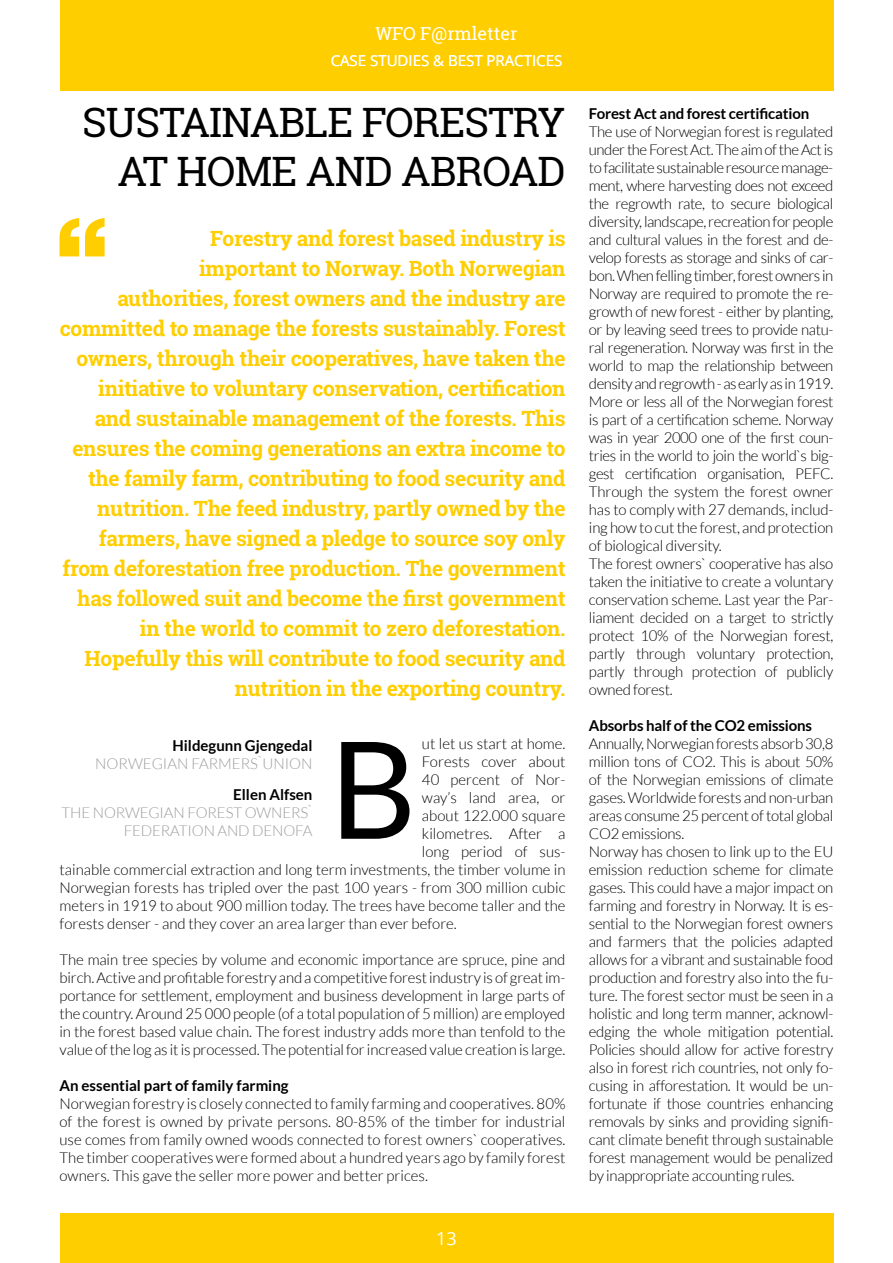
<style>
.page{position:relative;width:893px;height:1263px;background:#fff}
.page>*{position:absolute;margin:0;border:0;box-sizing:border-box;transform-origin:0 0}
.t1{font:135px "Lato";color:#000}
.t2{font:40.5px/48.6px "Roboto Slab";letter-spacing:-.02em;color:#000;text-align:right}
.t3{font:700 21px/30px "Roboto Slab";letter-spacing:-.015em;color:#ffce00;text-align:right}
.t4{font:18px "Roboto Slab";color:#fff}
.t5{font:18px "Open Sans";color:#fff}
.t6{font:300 15px/18px "Lato";letter-spacing:-.02em;color:#000;text-align:justify}
.t7{font:300 15px "Lato";color:#000}
.t8{font:700 15px "Lato";color:#000}
.t9{font:300 15px/18px "Lato";letter-spacing:-.01em;color:#9d9b9d;text-align:right}
.t10{font:15px "Open Sans";color:#fff}
</style>
<div class="page">
<div style="left:60px;top:0;width:773px;height:90px;background:#ffce00"></div>
<div style="left:60px;top:1213px;width:773px;height:50px;background:#ffce00"></div>
<svg style="left:60px;top:218px;width:45px;height:38px"></svg>
<p class="t4" style="left:375px;top:21px;width:144px">WFO F@rmletter</p>
<p class="t10" style="left:331px;top:51px;width:233px">CASE STUDIES &amp; BEST PRACTICES</p>
<h2 class="t2" style="left:82px;top:98px;width:485px">SUSTAINABLE FORESTRY<br>AT HOME AND ABROAD</h2>
<p class="t8" style="left:589px;top:105px;width:222px">Forest Act and forest certification</p>
<p class="t6" style="left:589px;top:122px;width:246px;text-align:left">The use of Norwegian forest is regulated under the Forest Act. The aim of the Act is to facilitate sustainable resource manage&shy;ment, where harvesting does not exceed the regrowth rate, to secure biological diversity, landscape, recreation for people and cultural values in the forest and de&shy;velop forests as storage and sinks of car&shy;bon. When felling timber, forest owners in Norway are required to promote the re&shy;growth of new forest - either by planting, or by leaving seed trees to provide natu&shy;ral regeneration. Norway was first in the world to map the relationship between density and regrowth - as early as in 1919.<br>More or less all of the Norwegian forest is part of a certification scheme. Norway was in year 2000 one of the first coun&shy;tries in the world to join the world`s big&shy;gest certification organisation, PEFC.<br>Through the system the forest owner has to comply with 27 demands, includ&shy;ing how to cut the forest, and protection of biological diversity.<br>The forest owners` cooperative has also taken the initiative to create a voluntary conservation scheme. Last year the Par&shy;liament decided on a target to strictly protect 10% of the Norwegian forest, partly through voluntary protection, partly through protection of publicly owned forest.</p>
<p class="t8" style="left:589px;top:717px;width:225px">Absorbs half of the CO2 emissions</p>
<p class="t6" style="left:589px;top:734px;width:246px;text-align:left">Annually, Norwegian forests absorb 30,8 million tons of CO2. This is about 50% of the Norwegian emissions of climate gases. Worldwide forests and non-urban areas consume 25 percent of total global CO2 emissions.<br>Norway has chosen to link up to the EU emission reduction scheme for climate gases. This could have a major impact on farming and forestry in Norway. It is es&shy;sential to the Norwegian forest owners and farmers that the policies adapted allows for a vibrant and sustainable food production and forestry also into the fu&shy;ture. The forest sector must be seen in a holistic and long term manner, acknowl&shy;edging the whole mitigation potential.<br>Policies should allow for active forestry also in forest rich countries, not only fo&shy;cusing in afforestation. It would be un&shy;fortunate if those countries enhancing removals by sinks and providing signifi&shy;cant climate benefit through sustainable forest management would be penalized by inappropriate accounting rules.</p>
<p class="t3" style="left:60px;top:223px;width:507px">Forestry and forest based industry is<br>important to Norway. Both Norwegian<br>authorities, forest owners and the industry are committed to manage the forests sustainably. Forest owners, through their cooperatives, have taken the initiative to voluntary conservation, certification and sustainable management of the forests. This ensures the coming generations an extra income to the family farm, contributing to food security and nutrition. The feed industry, partly owned by the farmers, have signed a pledge to source soy only from deforestation free production. The government has followed suit and become the first government in the world to commit to zero deforestation.<br>Hopefully this will contribute to food security and nutrition in the exporting country.</p>
<p class="t7" style="left:422px;top:735px;width:145px">ut let us start at home.</p>
<p class="t7" style="left:422px;top:753px;width:145px">Forests cover about</p>
<p class="t7" style="left:422px;top:771px;width:145px">40 percent of Nor-</p>
<p class="t7" style="left:422px;top:789px;width:145px">way’s land area, or</p>
<p class="t7" style="left:422px;top:807px;width:145px">about 122.000 square</p>
<p class="t7" style="left:422px;top:825px;width:145px">kilometres. After a</p>
<p class="t7" style="left:422px;top:843px;width:145px">long period of sus-</p>
<p class="t7" style="left:60px;top:861px;width:507px">tainable commercial extraction and long term investments, the timber volume in</p>
<p class="t7" style="left:60px;top:879px;width:507px">Norwegian forests has tripled over the past 100 years - from 300 million cubic</p>
<p class="t7" style="left:60px;top:897px;width:507px">meters in 1919 to about 900 million today. The trees have become taller and the</p>
<p class="t7" style="left:60px;top:915px;width:399px">forests denser - and they cover an area larger than ever before.</p>
<p class="t6" style="left:60px;top:950px;width:507px">The main tree species by volume and economic importance are spruce, pine and birch. Active and profitable forestry and a competitive forest industry is of great im&shy;portance for settlement, employment and business development in large parts of the country. Around 25 000 people (of a total population of 5 million) are employed in the forest based value chain. The forest industry adds more than tenfold to the value of the log as it is processed. The potential for increased value creation is large.</p>
<p class="t8" style="left:60px;top:1077px;width:231px">An essential part of family farming</p>
<p class="t6" style="left:60px;top:1094px;width:507px">Norwegian forestry is closely connected to family farming and cooperatives. 80% of the forest is owned by private persons. 80-85% of the timber for industrial use comes from family owned woods connected to forest owners` cooperatives.<br>The timber cooperatives were formed about a hundred years ago by family forest owners. This gave the seller more power and better prices.</p>
<p class="t8" style="left:173px;top:737px;width:141px">Hildegunn Gjengedal</p>
<p class="t9" style="left:95px;top:754px;width:219px">NORWEGIAN FARMERS`UNION</p>
<p class="t8" style="left:233px;top:785px;width:81px">Ellen Alfsen</p>
<p class="t9" style="left:62px;top:803px;width:252px">THE NORWEGIAN FOREST OWNERS`<br>FEDERATION AND DENOFA</p>
<h1 class="t1" style="left:330px;top:715px;width:89px">B</h1>
<p class="t5" style="left:436px;top:1226px;width:22px">13</p>
</div>
